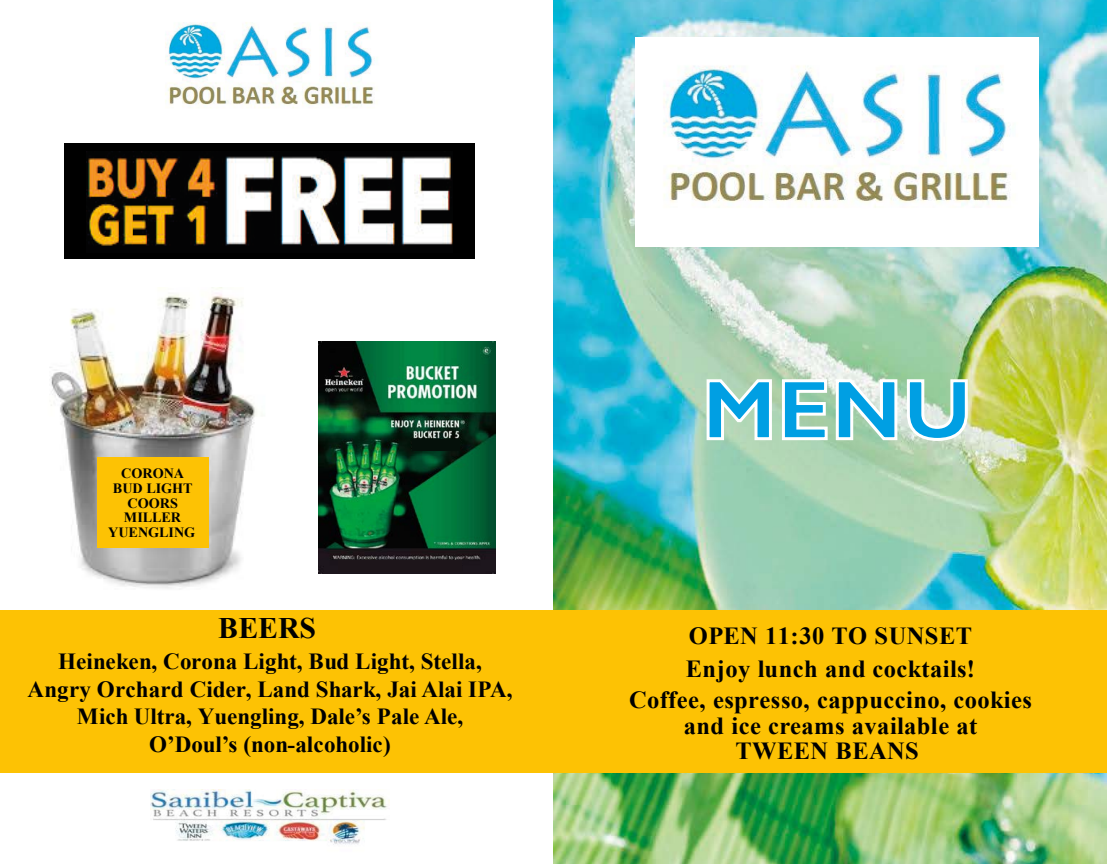
<style>
.page{position:relative;width:1107px;height:864px;background:#fff}
.page>*{position:absolute;margin:0;border:0;box-sizing:border-box;transform-origin:0 0}
.t1{font:700 84.9px "Gill Sans";color:#009fe3}
.t2{font:700 29.7px "Times New Roman";color:#000}
.t3{font:700 24.45px/32.2px "Times New Roman";letter-spacing:.02em;color:#000;text-align:center}
.t4{font:700 23.1px/27.6px "Times New Roman";color:#000;text-align:center}
.t5{font:700 14.25px/14.9px "Times New Roman";letter-spacing:-.005em;color:#000;text-align:center}
</style>
<div class="page">
<div style="left:65px;top:143px;width:410px;height:116px;background:#000"></div>
<img style="left:554px;top:0;width:553px;height:864px">
<img style="left:635px;top:38px;width:404px;height:208px">
<svg style="left:705px;top:378px;width:68px;height:64px"></svg>
<svg style="left:780px;top:378px;width:119px;height:64px"></svg>
<svg style="left:905px;top:378px;width:64px;height:64px"></svg>
<img style="left:151px;top:790px;width:238px;height:55px">
<img style="left:86px;top:153px;width:366px;height:93px">
<img style="left:50px;top:288px;width:207px;height:301px">
<div style="left:97px;top:458px;width:111px;height:90px;background:#fdc204"></div>
<div style="left:0;top:610px;width:1107px;height:163px;background:#fdc204"></div>
<img style="left:319px;top:341px;width:176px;height:233px">
<div style="left:413px;top:440px;width:47px;height:11px;background:#05100a"></div>
<div style="left:339px;top:561px;width:123px;height:11px;background:#1d151a"></div>
<img style="left:165px;top:22px;width:209px;height:86px">
<p class="t5" style="left:108px;top:466px;width:89px">CORONA<br>BUD LIGHT<br>COORS<br>MILLER<br>YUENGLING</p>
<h1 class="t1" style="left:702px;top:360px;width:272px">MENU</h1>
<p class="t2" style="left:218px;top:607px;width:99px">BEERS</p>
<p class="t3" style="left:629px;top:619px;width:404px">OPEN 11:30 TO SUNSET<br>Enjoy lunch and cocktails!<br>Coffee, espresso, cappuccino, cookies</p>
<p class="t3" style="left:684px;top:712px;width:295px;line-height:25.5px">and ice creams available at<br>TWEEN BEANS</p>
<p class="t4" style="left:28px;top:647px;width:486px">Heineken, Corona Light, Bud Light, Stella, Angry Orchard Cider, Land Shark, Jai Alai IPA, Mich Ultra, Yuengling, Dale’s Pale Ale,<br>O’Doul’s (non-alcoholic)</p>
</div>
